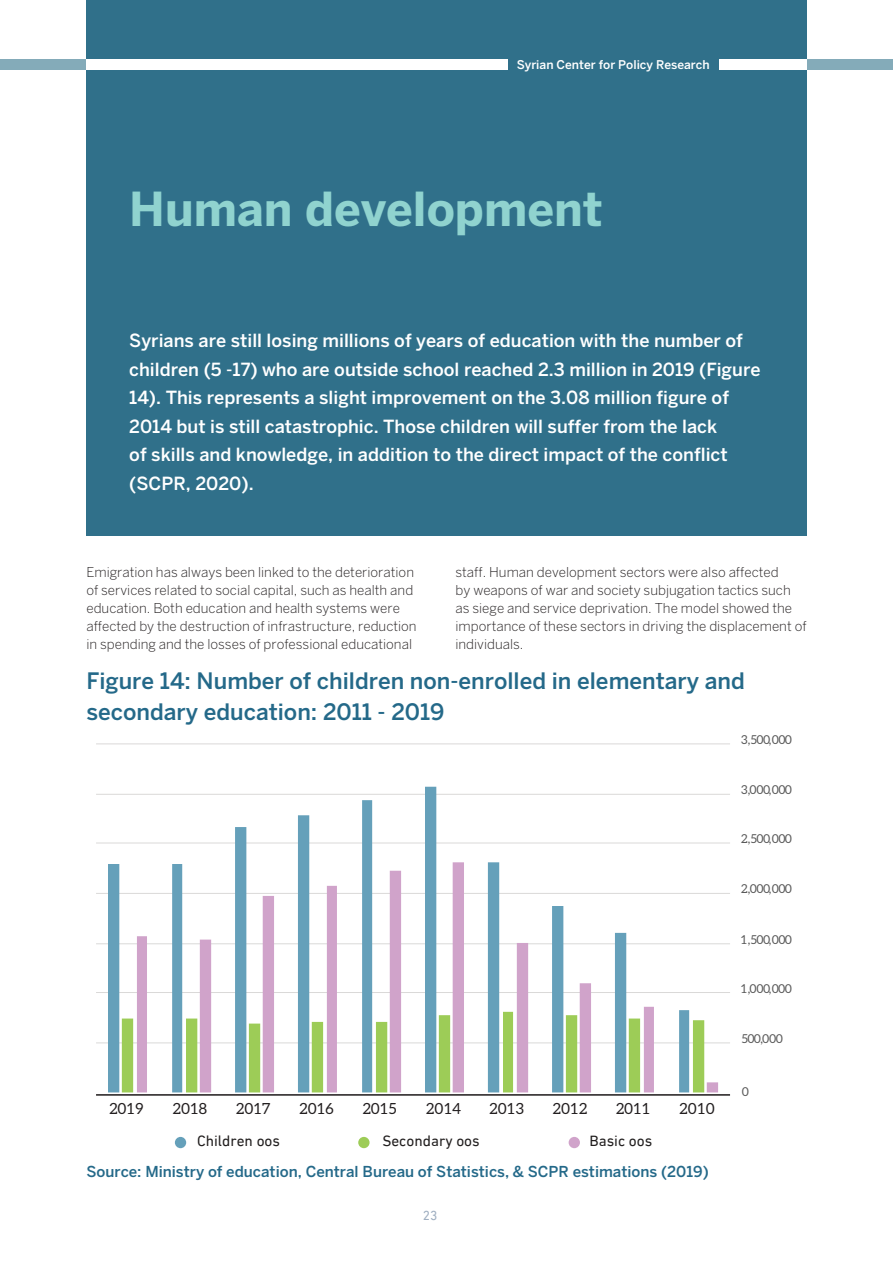
<style>
.page{position:relative;width:893px;height:1263px;background:#fff}
.page>*{position:absolute;margin:0;border:0;box-sizing:border-box;transform-origin:0 0}
.t1{font:700 46.5px "Benton Sans";color:#90d3cf}
.t2{font:500 22.5px/31.5px "Benton Sans";color:#246989}
.t3{font:500 18px/28.5px "Benton Sans";color:#fff}
.t4{font:15.3px "Aleo";letter-spacing:.04em;color:#231f20}
.t5{font:15.3px "DIN Next LT Arabic";color:#211e1e}
.t6{font:500 15px "Benton Sans";color:#246989}
.t7{font:300 13.5px/18px "Benton Sans";color:#231f20}
.t8{font:13.5px "DIN Next LT Arabic";color:#a0afc1}
.t9{font:12.3px "Aleo";letter-spacing:-.055em;color:#595959}
.t10{font:500 12px "Benton Sans";color:#fff}
</style>
<div class="page">
<div style="left:0;top:59px;width:507px;height:11px;background:#84abb9"></div>
<div style="left:719px;top:59px;width:174px;height:11px;background:#84abb9"></div>
<div style="left:86px;top:0;width:721px;height:536px;background:#30708a"></div>
<div style="left:86px;top:59px;width:421px;height:11px;background:#fff"></div>
<div style="left:719px;top:59px;width:87px;height:11px;background:#fff"></div>
<hr style="left:96px;top:743px;width:634px;height:1px;background:#dad9d8">
<hr style="left:96px;top:794px;width:634px;height:1px;background:#dad9d8">
<hr style="left:96px;top:843px;width:634px;height:1px;background:#dad9d8">
<hr style="left:96px;top:893px;width:634px;height:1px;background:#dad9d8">
<hr style="left:96px;top:943px;width:634px;height:1px;background:#dad9d8">
<hr style="left:96px;top:992px;width:634px;height:1px;background:#dad9d8">
<hr style="left:96px;top:1042px;width:634px;height:1px;background:#dad9d8">
<svg style="left:689px;top:1012px;width:15px;height:80px"></svg>
<svg style="left:108px;top:787px;width:581px;height:305px"></svg>
<hr style="left:96px;top:1094px;width:634px;height:2px;background:#231f20">
<div style="left:569px;top:1137px;width:11px;height:11px;background:#d0a3ca;border-radius:50%"></div>
<div style="left:358px;top:1137px;width:12px;height:11px;background:#9dcc57;border-radius:50%"></div>
<div style="left:175px;top:1137px;width:11px;height:11px;background:#65a0ba;border-radius:50%"></div>
<p class="t10" style="left:517px;top:57px;width:194px">Syrian Center for Policy Research</p>
<p class="t1" style="left:129px;top:182px;width:475px">Human development</p>
<p class="t3" style="left:129px;top:326px;width:633px">Syrians are still losing millions of years of education with the number of children (5 -17) who are outside school reached 2.3 million in 2019 (Figure 14). This represents a slight improvement on the 3.08 million figure of 2014 but is still catastrophic. Those children will suffer from the lack<br>of skills and knowledge, in addition to the direct impact of the conflict (SCPR, 2020).</p>
<p class="t7" style="left:86px;top:563px;width:332px">Emigration has always been linked to the deterioration of services related to social capital, such as health and education. Both education and health systems were affected by the destruction of infrastructure, reduction in spending and the losses of professional educational</p>
<p class="t7" style="left:455px;top:563px;width:353px">staff. Human development sectors were also affected<br>by weapons of war and society subjugation tactics such as siege and service deprivation. The model showed the importance of these sectors in driving the displacement of individuals.</p>
<p class="t2" style="left:86px;top:664px;width:660px">Figure 14: Number of children non-enrolled in elementary and secondary education: 2011 - 2019</p>
<p class="t9" style="left:741px;top:733px;width:52px">3,500,000</p>
<p class="t9" style="left:741px;top:783px;width:52px">3,000,000</p>
<p class="t9" style="left:741px;top:832px;width:52px">2,500,000</p>
<p class="t9" style="left:741px;top:882px;width:52px">2,000,000</p>
<p class="t9" style="left:741px;top:932px;width:52px">1,500,000</p>
<p class="t9" style="left:741px;top:981px;width:52px">1,000,000</p>
<p class="t9" style="left:742px;top:1031px;width:43px">500,000</p>
<p class="t4" style="left:109px;top:1100px;width:36px">2019</p>
<p class="t4" style="left:173px;top:1100px;width:36px">2018</p>
<p class="t4" style="left:236px;top:1100px;width:36px">2017</p>
<p class="t4" style="left:299px;top:1100px;width:36px">2016</p>
<p class="t4" style="left:363px;top:1100px;width:35px">2015</p>
<p class="t4" style="left:426px;top:1100px;width:37px">2014</p>
<p class="t4" style="left:489px;top:1100px;width:36px">2013</p>
<p class="t4" style="left:553px;top:1100px;width:36px">2012</p>
<p class="t4" style="left:616px;top:1100px;width:35px">2011</p>
<p class="t4" style="left:679px;top:1100px;width:37px">2010</p>
<p class="t5" style="left:197px;top:1131px;width:84px">Children oos</p>
<p class="t5" style="left:382px;top:1131px;width:99px">Secondary oos</p>
<p class="t5" style="left:589px;top:1131px;width:64px">Basic oos</p>
<p class="t6" style="left:86px;top:1162px;width:624px">Source: Ministry of education, Central Bureau of Statistics, &amp; SCPR estimations (2019)</p>
<p class="t8" style="left:423px;top:1208px;width:16px">23</p>
<p class="t9" style="left:742px;top:1085px;width:9px">0</p>
</div>
